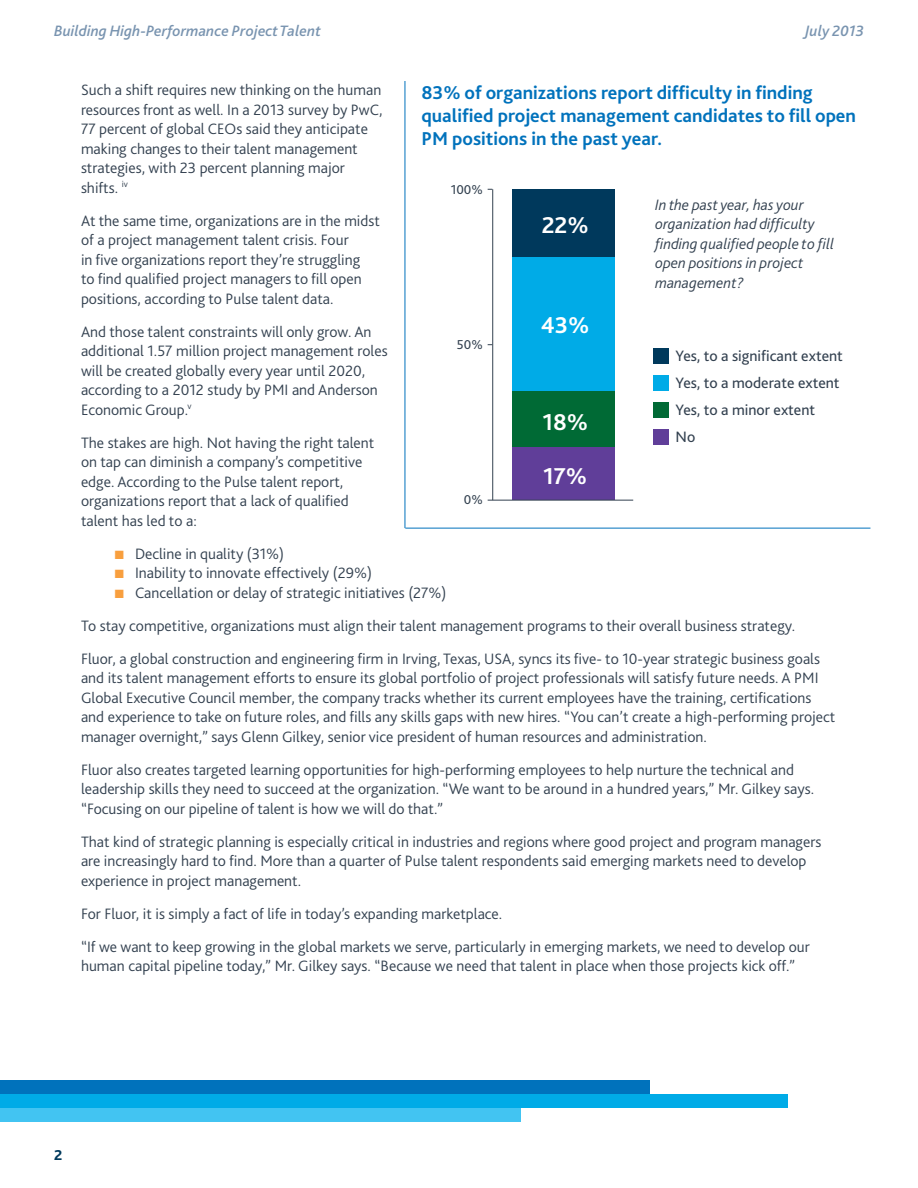
<style>
.page{position:relative;width:918px;height:1188px;background:#fff}
.page>*{position:absolute;margin:0;border:0;box-sizing:border-box;transform-origin:0 0}
.t1{font:700 24px "Bliss 2";color:#fff}
.t2{font:700 19.5px/23.4px "Bliss 2";color:#0072bc}
.Body{font:300 15.75px/19.5px "Bliss 2";color:#334150}
.t3{font:italic 300 15.75px/19.5px "Bliss 2";color:#334150}
.t4{font:15.75px/27px "Bliss 2";color:#334150}
.t5{font:italic 500 15.75px "Bliss 2";color:#7994b0}
.t6{font:800 15px "Bliss 2";color:#00395c}
.t7{font:13.5px "Bliss 2";color:#334150}
.s1{color:#f89f3e}
</style>
<div class="page">
<div style="left:0;top:1080px;width:650px;height:14px;background:#0072bc"></div>
<div style="left:0;top:1094px;width:788px;height:14px;background:#00abe7"></div>
<div style="left:0;top:1108px;width:521px;height:14px;background:#42c4f2"></div>
<div style="left:512px;top:189px;width:103px;height:69px;background:#00395c"></div>
<div style="left:512px;top:258px;width:103px;height:133px;background:#00abe7"></div>
<div style="left:512px;top:391px;width:103px;height:56px;background:#006a35"></div>
<div style="left:512px;top:447px;width:103px;height:53px;background:#603e99"></div>
<hr style="left:492px;top:189px;width:1px;height:311px;background:#334150">
<hr style="left:488px;top:500px;width:145px;height:1px;background:#334150">
<div style="left:653px;top:348px;width:16px;height:16px;background:#00395c"></div>
<div style="left:653px;top:375px;width:16px;height:16px;background:#00abe7"></div>
<div style="left:653px;top:402px;width:16px;height:16px;background:#006a35"></div>
<div style="left:653px;top:429px;width:16px;height:16px;background:#603e99"></div>
<hr style="left:405px;top:81px;width:1px;height:447px;background:#0072bc">
<hr style="left:405px;top:528px;width:465px;height:1px;background:#0072bc">
<p class="t5" style="left:54px;top:21px;width:268px">Building High-Performance Project Talent</p>
<p class="t5" style="left:805px;top:21px;width:61px">July 2013</p>
<p class="Body" style="left:81px;top:80px;width:303px">Such a shift requires new thinking on the human resources front as well. In a 2013 survey by PwC, 77 percent of global CEOs said they anticipate making changes to their talent management strategies, with 23 percent planning major shifts. <sup>iv</sup></p>
<p class="Body" style="left:81px;top:210px;width:300px">At the same time, organizations are in the midst of a project management talent crisis. Four<br>in five organizations report they’re struggling<br>to find qualified project managers to fill open positions, according to Pulse talent data.</p>
<p class="Body" style="left:81px;top:321px;width:308px">And those talent constraints will only grow. An additional 1.57 million project management roles will be created globally every year until 2020, according to a 2012 study by PMI and Anderson Economic Group.<sup>v</sup></p>
<p class="Body" style="left:81px;top:432px;width:295px">The stakes are high. Not having the right talent on tap can diminish a company’s competitive edge. According to the Pulse talent report, organizations report that a lack of qualified talent has led to a:</p>
<p class="Body" style="left:115px;top:543px;width:171px"><span class="s1">■</span> Decline in quality (31%)</p>
<p class="Body" style="left:115px;top:563px;width:259px"><span class="s1">■</span> Inability to innovate effectively (29%)</p>
<p class="Body" style="left:115px;top:582px;width:333px"><span class="s1">■</span> Cancellation or delay of strategic initiatives (27%)</p>
<p class="Body" style="left:81px;top:615px;width:716px">To stay competitive, organizations must align their talent management programs to their overall business strategy.</p>
<p class="Body" style="left:81px;top:648px;width:756px">Fluor, a global construction and engineering firm in Irving, Texas, USA, syncs its five- to 10-year strategic business goals and its talent management efforts to ensure its global portfolio of project professionals will satisfy future needs. A PMI Global Executive Council member, the company tracks whether its current employees have the training, certifications and experience to take on future roles, and fills any skills gaps with new hires. “You can’t create a high-performing project manager overnight,” says Glenn Gilkey, senior vice president of human resources and administration.</p>
<p class="Body" style="left:81px;top:759px;width:735px">Fluor also creates targeted learning opportunities for high-performing employees to help nurture the technical and leadership skills they need to succeed at the organization. “We want to be around in a hundred years,” Mr. Gilkey says. “Focusing on our pipeline of talent is how we will do that.”</p>
<p class="Body" style="left:81px;top:831px;width:742px">That kind of strategic planning is especially critical in industries and regions where good project and program managers are increasingly hard to find. More than a quarter of Pulse talent respondents said emerging markets need to develop experience in project management.</p>
<p class="Body" style="left:81px;top:903px;width:423px">For Fluor, it is simply a fact of life in today’s expanding marketplace.</p>
<p class="Body" style="left:81px;top:936px;width:730px">“If we want to keep growing in the global markets we serve, particularly in emerging markets, we need to develop our human capital pipeline today,” Mr. Gilkey says. “Because we need that talent in place when those projects kick off.”</p>
<p class="t2" style="left:421px;top:80px;width:436px">83% of organizations report difficulty in finding qualified project management candidates to fill open<br>PM positions in the past year.</p>
<p class="t7" style="left:451px;top:181px;width:34px">100%</p>
<p class="t3" style="left:655px;top:194px;width:180px">In the past year, has your organization had difficulty finding qualified people to fill open positions in project management?</p>
<p class="t1" style="left:542px;top:211px;width:49px">22%</p>
<p class="t1" style="left:541px;top:310px;width:50px">43%</p>
<p class="t7" style="left:457px;top:336px;width:27px">50%</p>
<p class="t4" style="left:676px;top:342px;width:169px">Yes, to a significant extent<br>Yes, to a moderate extent<br>Yes, to a minor extent<br>No</p>
<p class="t1" style="left:542px;top:407px;width:47px">18%</p>
<p class="t1" style="left:543px;top:461px;width:45px">17%</p>
<p class="t7" style="left:464px;top:491px;width:20px">0%</p>
<p class="t6" style="left:54px;top:1146px;width:10px">2</p>
</div>
